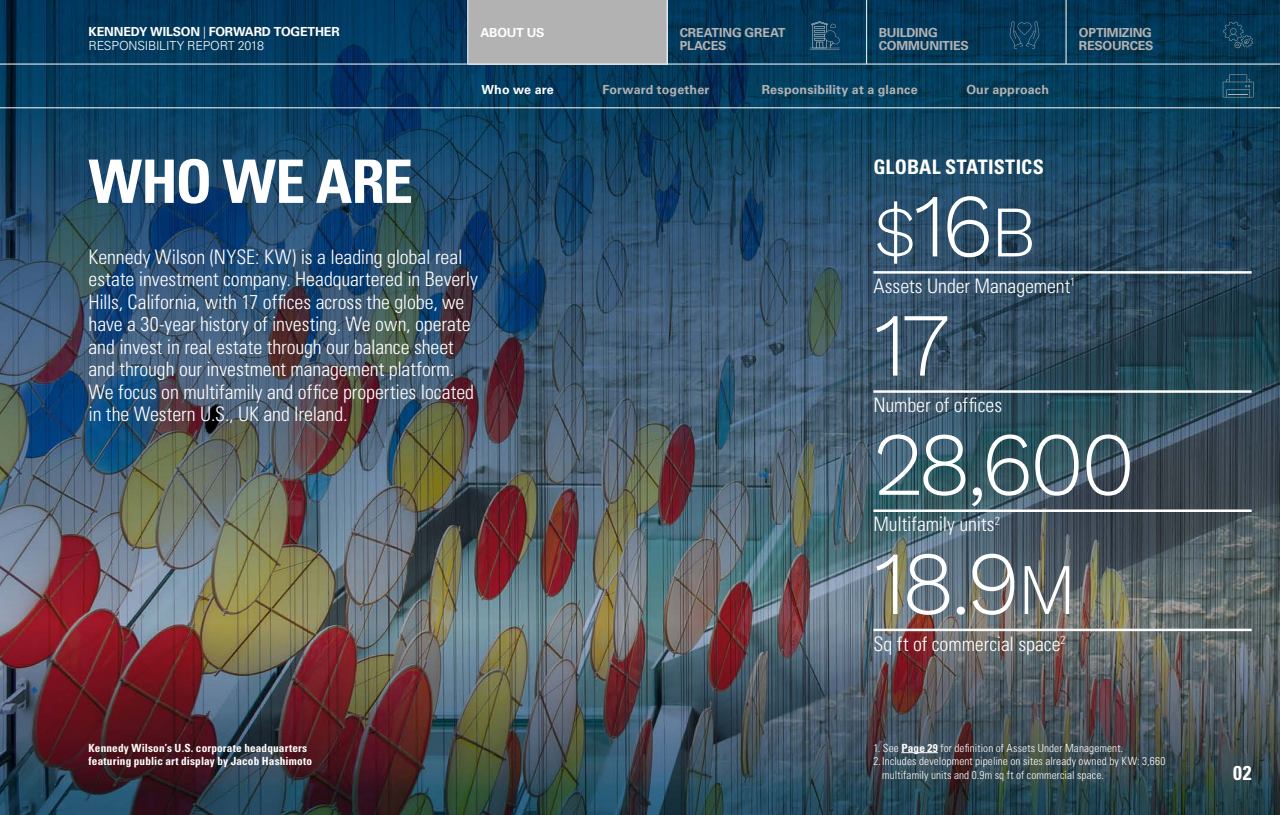
<style>
.page{position:relative;width:1280px;height:815px;background:#fff}
.page>*{position:absolute;margin:0;border:0;box-sizing:border-box;transform-origin:0 0}
.t1{font:300 90px "Work Sans";letter-spacing:-.05em;color:#fff}
.t2{font:300 72.5px "Work Sans";color:#fff}
.t3{font:700 condensed 60px "Univers LT Std";letter-spacing:-.015em;color:#fff}
.t4{font:300 condensed 20px/22.5px "Univers LT Std";letter-spacing:-.005em;color:#fff}
.t5{font:700 condensed 20px "Univers LT Std";letter-spacing:.015em;color:#fff}
.t6{font:700 12.5px/13.8px "Univers LT Std";letter-spacing:-.005em;color:#b3b2b2}
.t7{font:700 12.5px/13.8px "Univers LT Std";letter-spacing:-.015em;color:#fff}
.t8{font:700 12.5px "Univers LT Std";letter-spacing:.015em;color:#b3b2b2}
.t9{font:300 condensed 11.25px "Univers LT Std";letter-spacing:.01em;color:#fff}
.t10{font:700 condensed 11.25px/13.8px "Univers LT Std";letter-spacing:.015em;color:#fff}
.s1{font-weight:300}
.s2{font-size:90px}
.s3{font-size:72.5px}
.s4{font-weight:700}
</style>
<div class="page">
<img style="left:0;top:0;width:1280px;height:815px">
<hr style="left:873px;top:271px;width:379px;height:3px;background:#fff">
<hr style="left:873px;top:390px;width:379px;height:3px;background:#fff">
<hr style="left:873px;top:509px;width:379px;height:3px;background:#fff">
<hr style="left:873px;top:629px;width:379px;height:2px;background:#fff">
<hr style="left:901px;top:752px;width:37px;height:1px;background:#fff">
<svg style="left:1223px;top:74px;width:31px;height:23px"></svg>
<div style="left:468px;top:0;width:199px;height:64px;background:#b3b2b2"></div>
<hr style="left:0;top:108px;width:1280px;height:1px;background:#fff">
<hr style="left:667px;top:0;width:1px;height:64px;background:#fff">
<hr style="left:467px;top:0;width:1px;height:64px;background:#fff">
<hr style="left:866px;top:0;width:1px;height:64px;background:#fff">
<hr style="left:1066px;top:0;width:1px;height:64px;background:#fff">
<hr style="left:0;top:64px;width:1280px;height:1px;background:#fff">
<svg style="left:810px;top:21px;width:30px;height:29px"></svg>
<svg style="left:1010px;top:21px;width:29px;height:28px"></svg>
<svg style="left:1223px;top:22px;width:30px;height:26px"></svg>
<p class="t7" style="left:89px;top:25px;width:253px">KENNEDY WILSON <span class="s1">|</span> FORWARD TOGETHER<br><span class="s1">RESPONSIBILITY REPORT 2018</span></p>
<p class="t6" style="left:879px;top:25px;width:92px">BUILDING<br>COMMUNITIES</p>
<p class="t6" style="left:1079px;top:25px;width:76px">OPTIMIZING<br>RESOURCES</p>
<p class="t6" style="left:680px;top:25px;width:107px">CREATING GREAT<br>PLACES</p>
<p class="t7" style="left:481px;top:25px;width:66px">ABOUT US</p>
<p class="t7" style="left:482px;top:83px;width:74px">Who we are</p>
<p class="t6" style="left:602px;top:83px;width:109px">Forward together</p>
<p class="t8" style="left:762px;top:83px;width:157px">Responsibility at a glance</p>
<p class="t8" style="left:966px;top:83px;width:84px">Our approach</p>
<h3 class="t3" style="left:89px;top:145px;width:326px">WHO WE ARE</h3>
<p class="t5" style="left:873px;top:155px;width:172px">GLOBAL STATISTICS</p>
<h2 class="t2" style="left:873px;top:189px;width:164px">$<span class="s2">16</span>B</h2>
<p class="t4" style="left:873px;top:275px;width:204px">Assets Under Management<sup>1</sup></p>
<h1 class="t1" style="left:873px;top:292px;width:77px">17</h1>
<p class="t4" style="left:873px;top:394px;width:130px">Number of offices</p>
<h1 class="t1" style="left:873px;top:411px;width:264px">28,600</h1>
<p class="t4" style="left:873px;top:513px;width:128px">Multifamily units<sup>2</sup></p>
<h1 class="t1" style="left:873px;top:530px;width:205px">18.9<span class="s3">M</span></h1>
<p class="t4" style="left:873px;top:632px;width:194px">Sq ft of commercial space<sup>2</sup></p>
<p class="t4" style="left:89px;top:246px;width:391px">Kennedy Wilson (NYSE: KW) is a leading global real estate investment company. Headquartered in Beverly Hills, California, with 17 offices across the globe, we have a 30-year history of investing. We own, operate and invest in real estate through our balance sheet and through our investment management platform.<br>We focus on multifamily and office properties located in the Western U.S., UK and Ireland.</p>
<p class="t10" style="left:89px;top:741px;width:225px">Kennedy Wilson’s U.S. corporate headquarters featuring public art display by Jacob Hashimoto</p>
<p class="t9" style="left:873px;top:741px;width:251px">1. See <span class="s4">Page 29</span> for definition of Assets Under Management.</p>
<p class="t9" style="left:873px;top:755px;width:294px">2.Includes development pipeline on sites already owned by KW: 3,660</p>
<p class="t9" style="left:882px;top:768px;width:223px">multifamily units and 0.9m sq ft of commercial space.</p>
<p class="t5" style="left:1233px;top:760px;width:20px">02</p>
</div>
